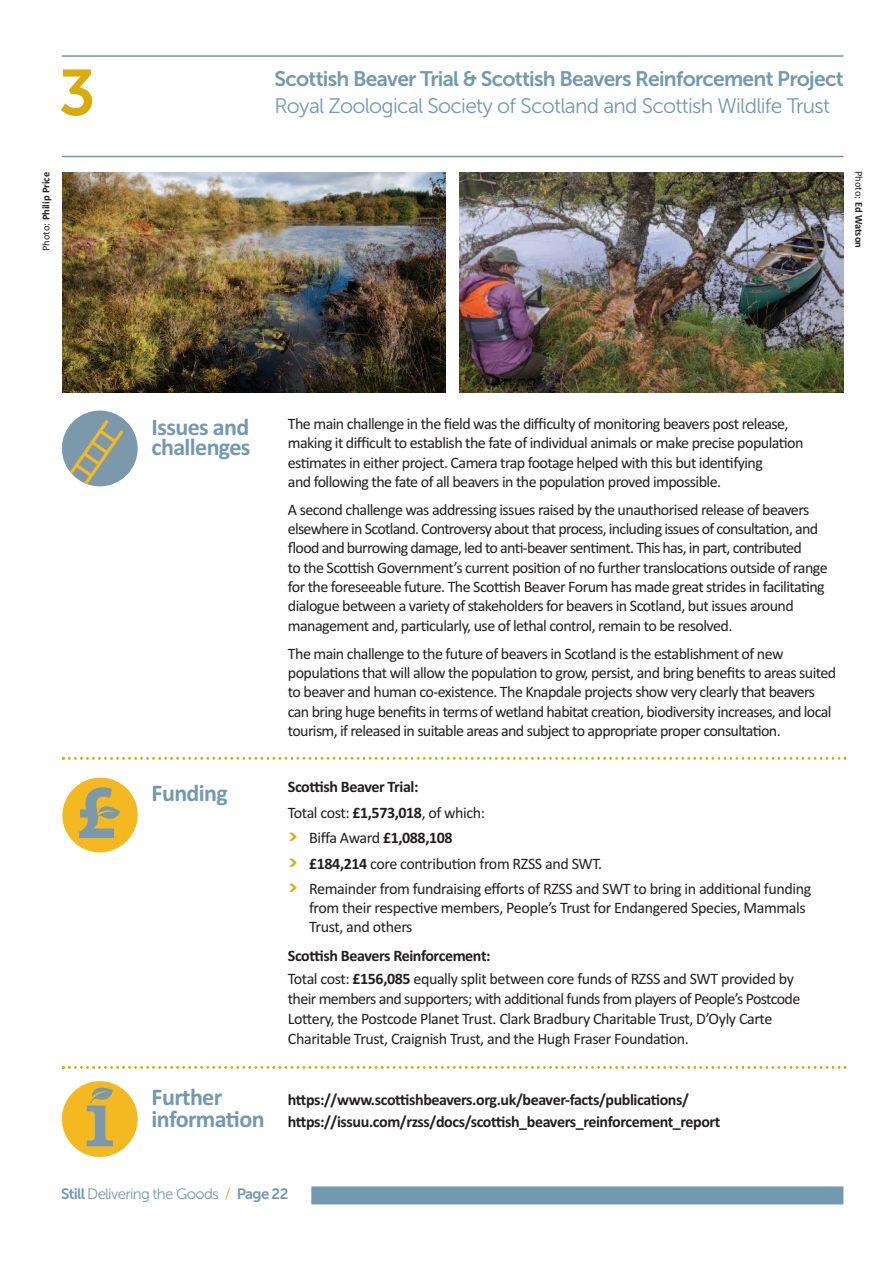
<style>
.page{position:relative;width:893px;height:1263px;background:#fff}
.page>*{position:absolute;margin:0;border:0;box-sizing:border-box;transform-origin:0 0}
.t1{font:64.5px "Museo Sans 700";color:#d9ac0c}
.t2{font:700 24px/20.5px "Calibri";letter-spacing:-.025em;color:#7199b1}
.t3{font:21px "Museo Sans 300";letter-spacing:-.035em;color:#7199b1}
.t4{font:21px "Museo Sans 700";letter-spacing:-.035em;color:#7199b1}
.t5{font:16.05px/19.4px "Calibri";letter-spacing:-.035em;color:#231f20}
.t6{font:700 16.05px/21.9px "Calibri";letter-spacing:-.025em;color:#231f20}
.t7{font:15px "Museo Sans 300";letter-spacing:-.045em;color:#7199b1}
.t8{font:700 10.5px "Calibri";color:#231f20}
.s1{font-weight:400}
.s2{font-weight:700}
.s3{font-family:"Neo Sans";font-weight:900;color:#d9ac0c}
.s4{font-family:"Museo Sans 700"}
.s5{color:#d9ac0c}
</style>
<div class="page">
<hr style="left:62px;top:55px;width:781px;height:2px;background:#7199b1">
<hr style="left:62px;top:156px;width:781px;height:1px;background:#7199b1">
<div style="left:311px;top:1186px;width:532px;height:18px;background:#7199b1"></div>
<svg style="left:62px;top:411px;width:76px;height:75px"></svg>
<svg style="left:62px;top:757px;width:784px;height:3px"></svg>
<svg style="left:62px;top:1066px;width:784px;height:3px"></svg>
<svg style="left:62px;top:778px;width:76px;height:74px"></svg>
<svg style="left:62px;top:1081px;width:76px;height:76px"></svg>
<img style="left:62px;top:173px;width:384px;height:220px">
<img style="left:460px;top:173px;width:383px;height:220px">
<h1 class="t1" style="left:59px;top:55px;width:39px">3</h1>
<h3 class="t4" style="left:275px;top:67px;width:571px">Scottish Beaver Trial &amp; Scottish Beavers Reinforcement Project</h3>
<h3 class="t3" style="left:275px;top:94px;width:557px">Royal Zoological Society of Scotland and Scottish Wildlife Trust</h3>
<p class="t8" style="left:40px;top:251px;width:81px;rotate:-90deg"><span class="s1">Photo:</span> Philip Price</p>
<p class="t8" style="left:865px;top:171px;width:78px;rotate:90deg"><span class="s1">Photo:</span> Ed Watson</p>
<h2 class="t2" style="left:152px;top:416px;width:100px">Issues and challenges</h2>
<p class="t5" style="left:288px;top:414px;width:517px">The main challenge in the field was the difficulty of monitoring beavers post release, making it difficult to establish the fate of individual animals or make precise population estimates in either project. Camera trap footage helped with this but identifying<br>and following the fate of all beavers in the population proved impossible.</p>
<p class="t5" style="left:288px;top:499px;width:541px">A second challenge was addressing issues raised by the unauthorised release of beavers elsewhere in Scotland. Controversy about that process, including issues of consultation, and flood and burrowing damage, led to anti-beaver sentiment. This has, in part, contributed<br>to the Scottish Government’s current position of no further translocations outside of range for the foreseeable future. The Scottish Beaver Forum has made great strides in facilitating dialogue between a variety of stakeholders for beavers in Scotland, but issues around management and, particularly, use of lethal control, remain to be resolved.</p>
<p class="t5" style="left:288px;top:643px;width:550px">The main challenge to the future of beavers in Scotland is the establishment of new populations that will allow the population to grow, persist, and bring benefits to areas suited to beaver and human co-existence. The Knapdale projects show very clearly that beavers can bring huge benefits in terms of wetland habitat creation, biodiversity increases, and local tourism, if released in suitable areas and subject to appropriate proper consultation.</p>
<h2 class="t2" style="left:152px;top:782px;width:78px">Funding</h2>
<p class="t5" style="left:288px;top:773px;width:525px;line-height:25.7px"><span class="s2">Scottish Beaver Trial:<br></span>Total cost: <span class="s2">£1,573,018</span>, of which:<br><span class="s3">&gt;</span> Biffa Award <span class="s2">£1,088,108<br></span><span class="s3">&gt;</span> <span class="s2">£184,214</span> core contribution from RZSS and SWT.<br><span class="s3">&gt;</span> Remainder from fundraising efforts of RZSS and SWT to bring in additional funding</p>
<p class="t5" style="left:309px;top:898px;width:498px">from their respective members, People’s Trust for Endangered Species, Mammals<br>Trust, and others</p>
<p class="t5" style="left:288px;top:943px;width:508px;line-height:24px"><span class="s2">Scottish Beavers Reinforcement:<br></span>Total cost: <span class="s2">£156,085</span> equally split between core funds of RZSS and SWT provided by</p>
<p class="t5" style="left:288px;top:989px;width:514px">their members and supporters; with additional funds from players of People’s Postcode<br>Lottery, the Postcode Planet Trust. Clark Bradbury Charitable Trust, D’Oyly Carte<br>Charitable Trust, Craignish Trust, and the Hugh Fraser Foundation.</p>
<h2 class="t2" style="left:152px;top:1086px;width:114px;line-height:22px">Further information</h2>
<p class="t6" style="left:288px;top:1089px;width:434px">https://www.scottishbeavers.org.uk/beaver-facts/publications/ https://issuu.com/rzss/docs/scottish_beavers_reinforcement_report</p>
<p class="t7" style="left:61px;top:1185px;width:229px"><span class="s4">Still</span> Delivering the Goods <span class="s5">/</span> <span class="s4">Page 22</span></p>
</div>
